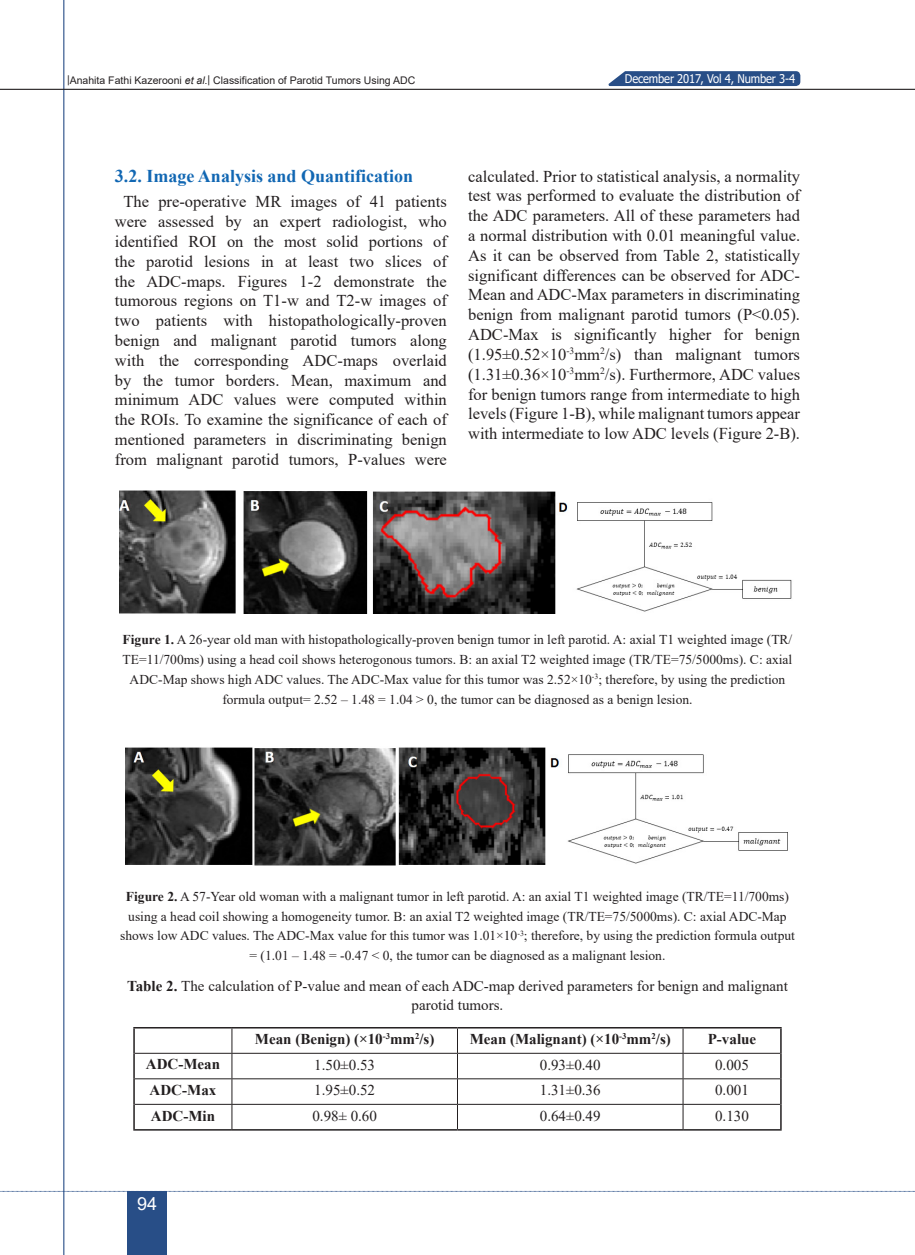
<style>
.page{position:relative;width:915px;height:1255px;background:#fff}
.page>*{position:absolute;margin:0;border:0;box-sizing:border-box;transform-origin:0 0}
.subtitle{font:700 18px "Times New Roman";color:#1167b3}
.t1{font:18px "Arial";color:#fff}
.bodytext{font:16.5px/19.8px "Times New Roman";color:#231f20;text-align:center}
.zirnevis{font:15px/19.8px "Times New Roman";color:#231f20;text-align:center}
.t2{font:700 15px "Times New Roman";color:#231f20}
.zirnevis-2{font:13.5px/19.8px "Times New Roman";color:#231f20;text-align:center}
.t3{font:12px "Tahoma";letter-spacing:-.01em;color:#fff;scale:.93 1}
.t4{font:10.5px "Arial";color:#231f20}
.s1{font-style:italic}
.s2{font-weight:700}
</style>
<div class="page">
<svg style="left:608px;top:71px;width:192px;height:15px;background:#33578d"></svg>
<svg style="left:2px;top:1190px;width:913px;height:1px"></svg>
<hr style="left:63px;top:0;width:1px;height:1254px;background:#284e87">
<hr style="left:0;top:89px;width:914px;height:1px;background:#231f20">
<div style="left:128px;top:1191px;width:39px;height:63px;background:#284e87"></div>
<img style="left:119px;top:490px;width:673px;height:123px">
<img style="left:126px;top:747px;width:662px;height:118px">
<hr style="left:133px;top:1026px;width:99px;height:2px;background:#231f20">
<hr style="left:133px;top:1028px;width:2px;height:25px;background:#231f20">
<hr style="left:232px;top:1026px;width:225px;height:2px;background:#231f20">
<hr style="left:457px;top:1026px;width:225px;height:2px;background:#231f20">
<hr style="left:682px;top:1026px;width:99px;height:2px;background:#231f20">
<hr style="left:779px;top:1028px;width:2px;height:25px;background:#231f20">
<hr style="left:133px;top:1053px;width:2px;height:25px;background:#231f20">
<hr style="left:779px;top:1053px;width:2px;height:25px;background:#231f20">
<hr style="left:133px;top:1078px;width:2px;height:26px;background:#231f20">
<hr style="left:779px;top:1078px;width:2px;height:26px;background:#231f20">
<hr style="left:133px;top:1104px;width:2px;height:25px;background:#231f20">
<hr style="left:779px;top:1104px;width:2px;height:25px;background:#231f20">
<hr style="left:133px;top:1129px;width:99px;height:1px;background:#231f20">
<hr style="left:232px;top:1129px;width:225px;height:1px;background:#231f20">
<hr style="left:457px;top:1129px;width:225px;height:1px;background:#231f20">
<hr style="left:682px;top:1129px;width:99px;height:1px;background:#231f20">
<hr style="left:135px;top:1052px;width:97px;height:1px;background:#231f20">
<hr style="left:232px;top:1052px;width:225px;height:1px;background:#231f20">
<hr style="left:457px;top:1052px;width:225px;height:1px;background:#231f20">
<hr style="left:682px;top:1052px;width:97px;height:1px;background:#231f20">
<hr style="left:135px;top:1078px;width:97px;height:1px;background:#231f20">
<hr style="left:232px;top:1078px;width:225px;height:1px;background:#231f20">
<hr style="left:457px;top:1078px;width:225px;height:1px;background:#231f20">
<hr style="left:682px;top:1078px;width:97px;height:1px;background:#231f20">
<hr style="left:135px;top:1103px;width:97px;height:1px;background:#231f20">
<hr style="left:232px;top:1103px;width:225px;height:1px;background:#231f20">
<svg style="left:231px;top:1028px;width:1px;height:101px"></svg>
<hr style="left:457px;top:1103px;width:225px;height:1px;background:#231f20">
<svg style="left:457px;top:1028px;width:1px;height:101px"></svg>
<hr style="left:682px;top:1103px;width:97px;height:1px;background:#231f20">
<svg style="left:682px;top:1028px;width:1px;height:101px"></svg>
<p class="t4" style="left:67px;top:73px;width:350px">|Anahita Fathi Kazerooni <span class="s1">et al.</span>| Classification of Parotid Tumors Using ADC</p>
<p class="t3" style="left:624px;top:70px;width:185px">December 2017, Vol 4, Number 3-4</p>
<p class="subtitle" style="left:115px;top:163px;width:300px">3.2. Image Analysis and Quantification</p>
<p class="bodytext" style="left:115px;top:191px;width:333px">The pre-operative MR images of 41 patients were assessed by an expert radiologist, who identified ROI on the most solid portions of the parotid lesions in at least two slices of the ADC-maps. Figures 1-2 demonstrate the tumorous regions on T1-w and T2-w images of two patients with histopathologically-proven benign and malignant parotid tumors along with the corresponding ADC-maps overlaid by the tumor borders. Mean, maximum and minimum ADC values were computed within the ROIs. To examine the significance of each of mentioned parameters in discriminating benign from malignant parotid tumors, P-values were</p>
<p class="bodytext" style="left:468px;top:166px;width:333px;text-align:justify">calculated. Prior to statistical analysis, a normality test was performed to evaluate the distribution of the ADC parameters. All of these parameters had a normal distribution with 0.01 meaningful value.<br>As it can be observed from Table 2, statistically significant differences can be observed for ADC-Mean and ADC-Max parameters in discriminating benign from malignant parotid tumors (P&lt;0.05).<br>ADC-Max is significantly higher for benign (1.95±0.52×10<sup>-3</sup>mm<sup>2</sup>/s) than malignant tumors (1.31±0.36×10<sup>-3</sup>mm<sup>2</sup>/s). Furthermore, ADC values for benign tumors range from intermediate to high levels (Figure 1-B), while malignant tumors appear with intermediate to low ADC levels (Figure 2-B).</p>
<p class="zirnevis-2" style="left:123px;top:629px;width:671px"><span class="s2">Figure 1.</span> A 26-year old man with histopathologically-proven benign tumor in left parotid. A: axial T1 weighted image (TR/ TE=11/700ms) using a head coil shows heterogonous tumors. B: an axial T2 weighted image (TR/TE=75/5000ms). C: axial ADC-Map shows high ADC values. The ADC-Max value for this tumor was 2.52×10<sup>-3</sup>; therefore, by using the prediction formula output= 2.52 – 1.48 = 1.04 &gt; 0, the tumor can be diagnosed as a benign lesion.</p>
<p class="zirnevis-2" style="left:120px;top:885px;width:676px"><span class="s2">Figure 2.</span> A 57-Year old woman with a malignant tumor in left parotid. A: an axial T1 weighted image (TR/TE=11/700ms) using a head coil showing a homogeneity tumor. B: an axial T2 weighted image (TR/TE=75/5000ms). C: axial ADC-Map shows low ADC values. The ADC-Max value for this tumor was 1.01×10<sup>-3</sup>; therefore, by using the prediction formula output = (1.01 – 1.48 = -0.47 &lt; 0, the tumor can be diagnosed as a malignant lesion.</p>
<p class="zirnevis" style="left:127px;top:975px;width:662px"><span class="s2">Table 2.</span> The calculation of P-value and mean of each ADC-map derived parameters for benign and malignant parotid tumors.</p>
<p class="t2" style="left:255px;top:1028px;width:181px">Mean (Benign) (×10<sup>-3</sup>mm<sup>2</sup>/s)</p>
<p class="t2" style="left:469px;top:1028px;width:203px">Mean (Malignant) (×10<sup>-3</sup>mm<sup>2</sup>/s)</p>
<p class="t2" style="left:707px;top:1028px;width:50px">P-value</p>
<p class="t2" style="left:146px;top:1053px;width:76px">ADC-Mean</p>
<p class="zirnevis" style="left:314px;top:1054px;width:62px">1.50±0.53</p>
<p class="zirnevis" style="left:539px;top:1054px;width:62px">0.93±0.40</p>
<p class="zirnevis" style="left:714px;top:1054px;width:35px">0.005</p>
<p class="t2" style="left:150px;top:1079px;width:68px">ADC-Max</p>
<p class="zirnevis" style="left:314px;top:1079px;width:62px">1.95±0.52</p>
<p class="zirnevis" style="left:539px;top:1079px;width:62px">1.31±0.36</p>
<p class="zirnevis" style="left:714px;top:1079px;width:35px">0.001</p>
<p class="t2" style="left:151px;top:1104px;width:66px">ADC-Min</p>
<p class="zirnevis" style="left:312px;top:1105px;width:66px">0.98± 0.60</p>
<p class="zirnevis" style="left:539px;top:1105px;width:62px">0.64±0.49</p>
<p class="zirnevis" style="left:714px;top:1105px;width:35px">0.130</p>
<p class="t1" style="left:137px;top:1191px;width:22px">94</p>
</div>
